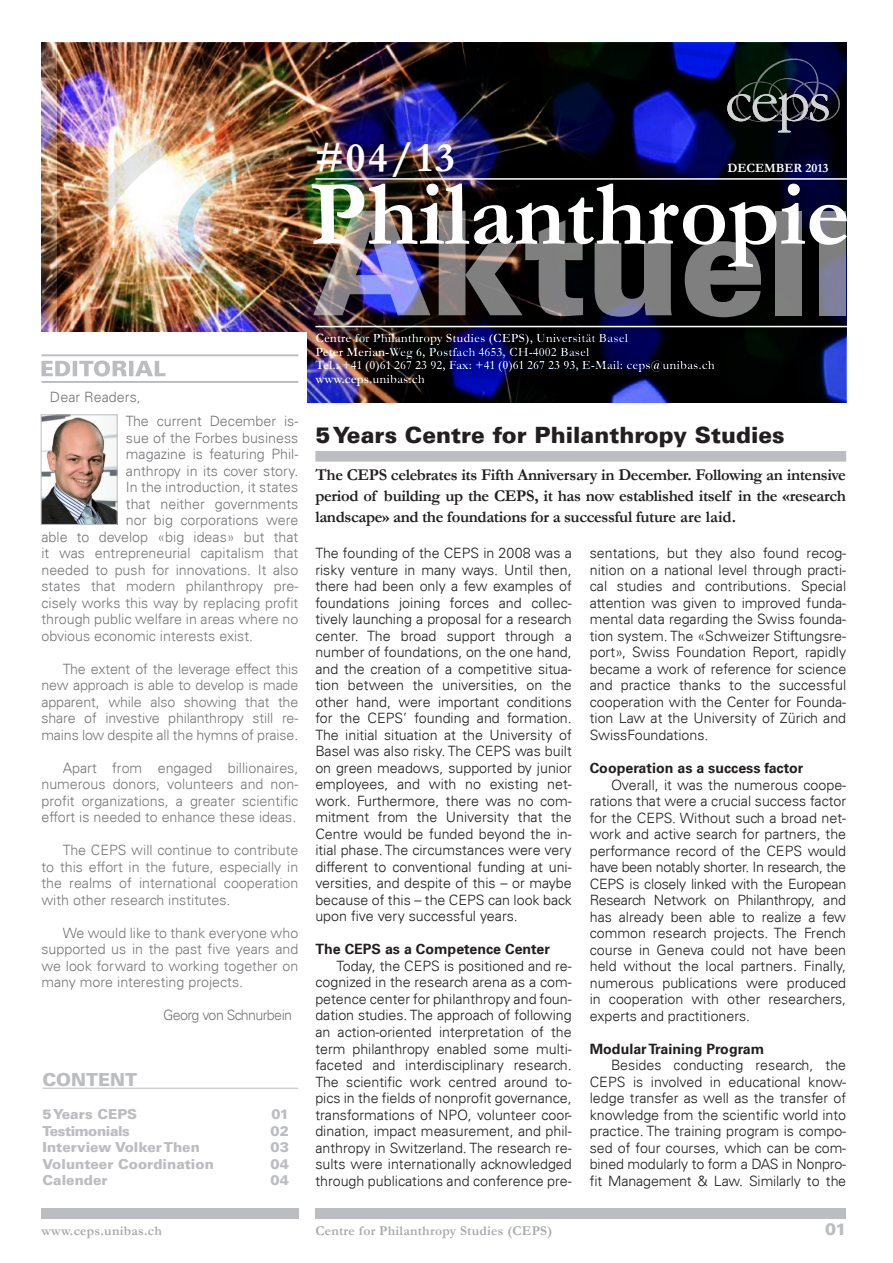
<style>
.page{position:relative;width:893px;height:1263px;background:#fff}
.page>*{position:absolute;margin:0;border:0;box-sizing:border-box;transform-origin:0 0}
.t1{font:700 42px "Garamond";color:#fff}
.t2{font:900 22.5px "Univers LT";color:#231f20}
.t3{font:900 18px "Univers LT";color:#bcbdc0}
.t4{font:700 16.5px/20.7px "Garamond";letter-spacing:-.02em;color:#231f20;text-align:justify}
.t5{font:900 16.5px "Univers LT";color:#bcbdc0}
.t6{font:300 14.25px/16.5px "Univers 45";color:#231f20;text-align:justify}
.t7{font:300 14.25px/16.5px "Univers 45";color:#76787b;text-align:justify}
.t8{font:700 14.25px "Univers 65";color:#231f20}
.t9{font:300 14.25px "Univers 45";letter-spacing:-.04em;color:#76787b}
.t10{font:900 13.8px "Univers LT";color:#bcbdc0}
.t11{font:900 13.8px "Univers LT";letter-spacing:-.03em;color:#bcbdc0}
.t12{font:700 13.5px "Garamond";letter-spacing:.02em;color:#a8a9ad}
.t13{font:700 12.75px/13.5px "Garamond";color:#fff}
</style>
<div class="page">
<img style="left:41px;top:43px;width:805px;height:360px">
<div style="left:35px;top:332px;width:272px;height:79px;background:#fff"></div>
<img style="left:79px;top:43px;width:767px;height:140px">
<svg style="left:113px;top:376px;width:472px;height:29px"></svg>
<img style="left:160px;top:125px;width:686px;height:58px">
<svg style="left:727px;top:58px;width:113px;height:75px;background:#212835"></svg>
<hr style="left:315px;top:178px;width:578px;height:2px;background:#fff">
<div style="left:315px;top:1208px;width:531px;height:10px;background:#bcbdc0"></div>
<div style="left:41px;top:1208px;width:257px;height:10px;background:#bcbdc0"></div>
<img style="left:41px;top:183px;width:806px;height:193px">
<hr style="left:41px;top:354px;width:257px;height:2px;background:#bcbdc0">
<hr style="left:41px;top:381px;width:257px;height:2px;background:#bcbdc0">
<img style="left:43px;top:417px;width:72px;height:106px">
<div style="left:41px;top:415px;width:76px;height:110px;border:1px solid #bcbdc0"></div>
<hr style="left:43px;top:1088px;width:255px;height:1px;background:#bcbdc0">
<div style="left:315px;top:451px;width:531px;height:11px;background:#bcbdc0"></div>
<h1 class="t1" style="left:315px;top:129px;width:141px">#04/13</h1>
<p class="t13" style="left:727px;top:161px;width:103px">DECEMBER 2013</p>
<p class="t7" style="left:126px;top:385px;width:174px;line-height:24px;text-indent:-76px">Dear Readers,<br>The current December is-</p>
<p class="t7" style="left:126px;top:429px;width:174px">sue of the Forbes business</p>
<p class="t7" style="left:126px;top:446px;width:174px">magazine is featuring Phil-</p>
<p class="t7" style="left:126px;top:462px;width:174px">anthropy in its cover story.</p>
<p class="t7" style="left:126px;top:479px;width:174px">In the introduction, it states</p>
<p class="t7" style="left:126px;top:495px;width:174px">that neither governments</p>
<p class="t7" style="left:126px;top:512px;width:174px">nor big corporations were</p>
<p class="t7" style="left:41px;top:528px;width:258px">able to develop «big ideas» but that</p>
<p class="t7" style="left:41px;top:545px;width:258px">it was entrepreneurial capitalism that</p>
<p class="t7" style="left:41px;top:561px;width:258px">needed to push for innovations. It also</p>
<p class="t7" style="left:41px;top:578px;width:258px">states that modern philanthropy pre-</p>
<p class="t7" style="left:41px;top:594px;width:258px">cisely works this way by replacing profit</p>
<p class="t7" style="left:41px;top:611px;width:258px">through public welfare in areas where no</p>
<p class="t7" style="left:41px;top:628px;width:213px">obvious economic interests exist.</p>
<p class="t7" style="left:41px;top:661px;width:258px;text-indent:21px">The extent of the leverage effect this new approach is able to develop is made apparent, while also showing that the share of investive philanthropy still re&shy;mains low despite all the hymns of praise.</p>
<p class="t7" style="left:41px;top:760px;width:258px;text-indent:21px">Apart from engaged billionaires, numerous donors, volunteers and non&shy;profit organizations, a greater scientific effort is needed to enhance these ideas.</p>
<p class="t7" style="left:41px;top:842px;width:258px;text-indent:21px">The CEPS will continue to contribute to this effort in the future, especially in the realms of international cooperation with other research institutes.</p>
<p class="t7" style="left:41px;top:925px;width:258px;text-indent:21px">We would like to thank everyone who supported us in the past five years and we look forward to working together on many more interesting projects.</p>
<p class="t9" style="left:163px;top:1007px;width:131px">Georg von Schnurbein</p>
<p class="t3" style="left:43px;top:1069px;width:96px">CONTENT</p>
<p class="t10" style="left:43px;top:1106px;width:96px">5 Years CEPS</p>
<p class="t10" style="left:271px;top:1106px;width:19px">01</p>
<p class="t11" style="left:43px;top:1122px;width:89px">Testimonials</p>
<p class="t10" style="left:271px;top:1122px;width:20px">02</p>
<p class="t10" style="left:43px;top:1139px;width:159px">Interview Volker Then</p>
<p class="t10" style="left:271px;top:1139px;width:20px">03</p>
<p class="t10" style="left:43px;top:1155px;width:173px">Volunteer Coordination</p>
<p class="t10" style="left:271px;top:1155px;width:20px">04</p>
<p class="t10" style="left:43px;top:1172px;width:67px">Calender</p>
<p class="t10" style="left:271px;top:1172px;width:20px">04</p>
<p class="t13" style="left:315px;top:331px;width:401px">Centre for Philanthropy Studies (CEPS), Universität Basel<br>Peter Merian-Weg 6, Postfach 4653, CH-4002 Basel<br>Tel.: +41 (0)61 267 23 92, Fax: +41 (0)61 267 23 93, E-Mail: ceps@unibas.ch www.ceps.unibas.ch</p>
<h2 class="t2" style="left:315px;top:421px;width:471px">5 Years Centre for Philanthropy Studies</h2>
<p class="t4" style="left:315px;top:465px;width:532px">The CEPS celebrates its Fifth Anniversary in December. Following an intensive period of building up the CEPS, it has now established itself in the «research landscape» and the foundations for a successful future are laid.</p>
<p class="t6" style="left:315px;top:545px;width:258px">The founding of the CEPS in 2008 was a risky venture in many ways. Until then, there had been only a few examples of foundations joining forces and collec&shy;tively launching a proposal for a research center. The broad support through a number of foundations, on the one hand, and the creation of a competitive situa&shy;tion between the universities, on the other hand, were important conditions for the CEPS’ founding and formation.<br>The initial situation at the University of Basel was also risky. The CEPS was built on green meadows, supported by junior employees, and with no existing net&shy;work. Furthermore, there was no com&shy;mitment from the University that the Centre would be funded beyond the in&shy;itial phase. The circumstances were very different to conventional funding at uni&shy;versities, and despite of this – or maybe because of this – the CEPS can look back upon five very successful years.</p>
<p class="t8" style="left:315px;top:941px;width:236px">The CEPS as a Competence Center</p>
<p class="t6" style="left:315px;top:958px;width:258px;text-indent:21px">Today, the CEPS is positioned and re&shy;cognized in the research arena as a com&shy;petence center for philanthropy and foun&shy;dation studies. The approach of following an action-oriented interpretation of the term philanthropy enabled some multi&shy;faceted and interdisciplinary research.<br>The scientific work centred around to&shy;pics in the fields of nonprofit governance, transformations of NPO, volunteer coor&shy;dination, impact measurement, and phil&shy;anthropy in Switzerland. The research re&shy;sults were internationally acknowledged through publications and conference pre-</p>
<p class="t6" style="left:590px;top:545px;width:258px">sentations, but they also found recog&shy;nition on a national level through practi&shy;cal studies and contributions. Special attention was given to improved funda&shy;mental data regarding the Swiss founda&shy;tion system. The «Schweizer Stiftungsre&shy;port», Swiss Foundation Report, rapidly became a work of reference for science and practice thanks to the successful cooperation with the Center for Founda&shy;tion Law at the University of Zürich and SwissFoundations.</p>
<p class="t8" style="left:590px;top:760px;width:215px">Cooperation as a success factor</p>
<p class="t6" style="left:590px;top:776px;width:258px;text-indent:21px">Overall, it was the numerous coope&shy;rations that were a crucial success factor for the CEPS. Without such a broad net&shy;work and active search for partners, the performance record of the CEPS would have been notably shorter. In research, the CEPS is closely linked with the European Research Network on Philanthropy, and has already been able to realize a few common research projects. The French course in Geneva could not have been held without the local partners. Finally, numerous publications were produced in cooperation with other researchers, experts and practitioners.</p>
<p class="t8" style="left:590px;top:1040px;width:176px">Modular Training Program</p>
<p class="t6" style="left:590px;top:1057px;width:258px;text-indent:21px">Besides conducting research, the CEPS is involved in educational know&shy;ledge transfer as well as the transfer of knowledge from the scientific world into practice. The training program is compo&shy;sed of four courses, which can be com&shy;bined modularly to form a DAS in Nonpro&shy;fit Management &amp; Law. Similarly to the</p>
<p class="t12" style="left:41px;top:1221px;width:122px">www.ceps.unibas.ch</p>
<p class="t12" style="left:315px;top:1221px;width:238px">Centre for Philanthropy Studies (CEPS)</p>
<p class="t5" style="left:825px;top:1219px;width:23px">01</p>
</div>
